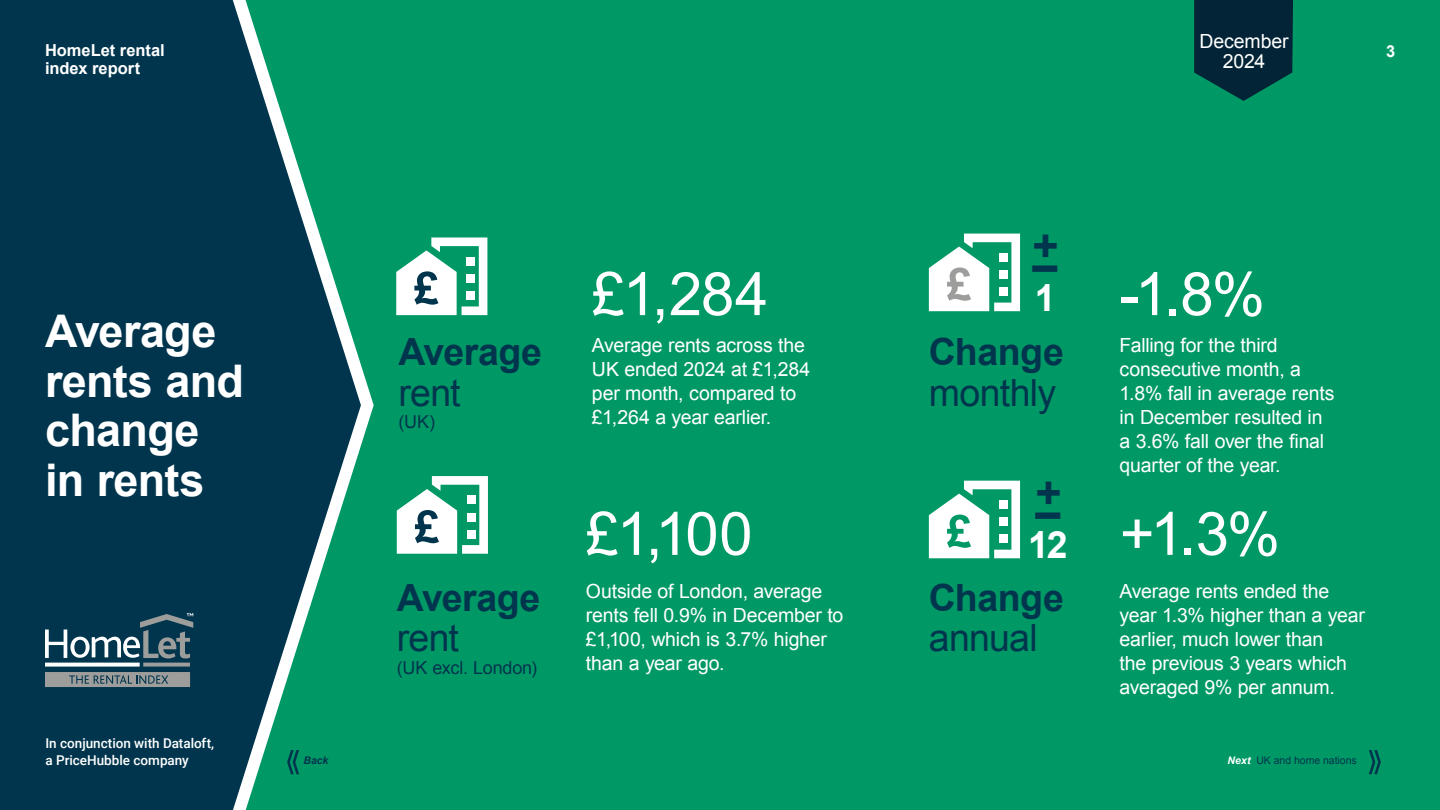
<style>
.page{position:relative;width:1440px;height:810px;background:#096}
.page>*{position:absolute;margin:0;border:0;box-sizing:border-box;transform-origin:0 0}
.t1{font:60px "Arial";letter-spacing:-.005em;color:#fff}
.t2{font:700 45px/49.5px "Arial";letter-spacing:-.015em;color:#fff}
.t3{font:700 45px "Arial";color:#00354d}
.t4{font:700 37.5px "Arial";letter-spacing:-.01em;color:#00354d}
.t5{font:37.5px "Arial";letter-spacing:-.02em;color:#00354d}
.t6{font:700 37.5px "Arial";color:#fff}
.t7{font:19.5px/24px "Arial";letter-spacing:-.01em;color:#fff}
.t8{font:18px "Arial";letter-spacing:-.01em;color:#00354d}
.t9{font:700 16.5px/18.8px "Arial";letter-spacing:-.005em;color:#fff}
.t10{font:500 13.5px/16.5px "Roboto";color:#fff}
.t11{font:10.5px "Arial";letter-spacing:-.005em;color:#00354d}
.t12{font:italic 700 10.5px "Arial";color:#00354d}
.s1{font-weight:700;font-style:italic;color:#fff}
</style>
<div class="page">
<svg style="left:0;top:0;width:361px;height:810px;background:#094a57"></svg>
<svg style="left:1194px;top:0;width:99px;height:101px;background:#01353d"></svg>
<svg style="left:396px;top:237px;width:91px;height:78px"></svg>
<svg style="left:397px;top:476px;width:91px;height:78px"></svg>
<svg style="left:929px;top:234px;width:91px;height:77px"></svg>
<svg style="left:929px;top:481px;width:91px;height:77px"></svg>
<div style="left:45px;top:672px;width:145px;height:15px;background:#9d9d9c"></div>
<svg style="left:45px;top:613px;width:148px;height:54px;background:#3e6374"></svg>
<svg style="left:69px;top:675px;width:99px;height:9px"></svg>
<svg style="left:1369px;top:750px;width:12px;height:24px"></svg>
<svg style="left:287px;top:750px;width:12px;height:24px"></svg>
<p class="t9" style="left:45px;top:41px;width:121px">HomeLet rental index report</p>
<p class="t7" style="left:1199px;top:32px;width:91px;line-height:19.5px;text-align:center">December<br>2024</p>
<p class="t9" style="left:1386px;top:42px;width:11px">3</p>
<h2 class="t2" style="left:45px;top:308px;width:201px">Average rents and change in rents</h2>
<p class="t10" style="left:45px;top:735px;width:170px">In conjunction with Dataloft, a PriceHubble company</p>
<h3 class="t4" style="left:398px;top:327px;width:145px">Average</h3>
<h3 class="t5" style="left:398px;top:368px;width:64px">rent</h3>
<p class="t8" style="left:398px;top:410px;width:38px">(UK)</p>
<h3 class="t4" style="left:397px;top:573px;width:145px">Average</h3>
<h3 class="t5" style="left:397px;top:614px;width:64px">rent</h3>
<p class="t8" style="left:397px;top:655px;width:142px">(UK excl. London)</p>
<h1 class="t1" style="left:592px;top:255px;width:178px">£1,284</h1>
<p class="t7" style="left:592px;top:334px;width:220px">Average rents across the<br>UK ended 2024 at £1,284 per month, compared to £1,264 a year earlier.</p>
<h1 class="t1" style="left:586px;top:495px;width:168px">£1,100</h1>
<p class="t7" style="left:586px;top:579px;width:259px">Outside of London, average rents fell 0.9% in December to £1,100, which is 3.7% higher than a year ago.</p>
<h2 class="t3" style="left:1033px;top:226px;width:28px">+–</h2>
<h3 class="t6" style="left:1035px;top:273px;width:22px">1</h3>
<h3 class="t4" style="left:929px;top:327px;width:137px">Change</h3>
<h3 class="t5" style="left:929px;top:368px;width:129px">monthly</h3>
<h2 class="t3" style="left:1036px;top:473px;width:28px">+–</h2>
<h3 class="t6" style="left:1028px;top:520px;width:41px">12</h3>
<h3 class="t4" style="left:929px;top:573px;width:137px">Change</h3>
<h3 class="t5" style="left:929px;top:614px;width:110px">annual</h3>
<h1 class="t1" style="left:1120px;top:255px;width:147px">-1.8%</h1>
<p class="t7" style="left:1120px;top:334px;width:216px">Falling for the third consecutive month, a<br>1.8% fall in average rents in December resulted in a 3.6% fall over the final quarter of the year.</p>
<h1 class="t1" style="left:1120px;top:495px;width:162px">+1.3%</h1>
<p class="t7" style="left:1120px;top:579px;width:247px">Average rents ended the year 1.3% higher than a year earlier, much lower than<br>the previous 3 years which averaged 9% per annum.</p>
<p class="t12" style="left:303px;top:754px;width:27px">Back</p>
<p class="t11" style="left:1228px;top:754px;width:131px"><span class="s1">Next</span> UK and home nations</p>
</div>
